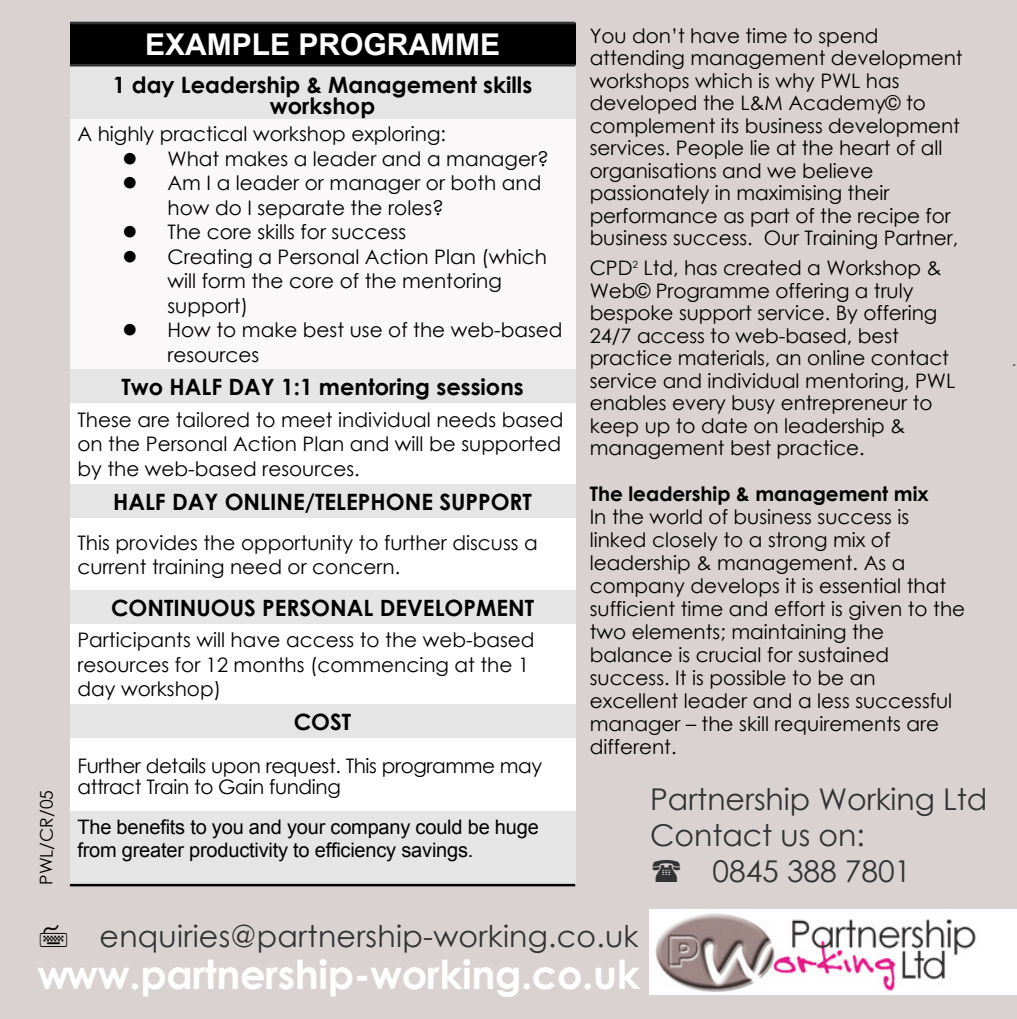
<style>
.page{position:relative;width:1017px;height:1019px;background:#d9d2d0}
.page>*{position:absolute;margin:0;border:0;box-sizing:border-box;transform-origin:0 0}
.t1{font:700 40px "Century Gothic";letter-spacing:-.01em;color:#fff}
.t2{font:30px "Century Gothic";color:#323335}
.t3{font:700 30px "Arial";color:#fff}
.t4{font:700 22.5px/21.2px "Century Gothic";color:#000;text-align:center}
.t5{font:20px/22.5px "Century Gothic";color:#000}
.t6{font:20px/23px "Arial";letter-spacing:-.01em;color:#000}
.t7{font:20px/21.2px "Century Gothic";letter-spacing:-.02em;color:#000}
.t8{font:700 20px "Century Gothic";color:#000}
.t9{font:17.5px "Century Gothic";color:#000}
</style>
<div class="page">
<div style="left:649px;top:909px;width:368px;height:85px;background:#fff"></div>
<img style="left:655px;top:913px;width:321px;height:80px">
<div style="left:70px;top:23px;width:505px;height:42px;background:#000"></div>
<div style="left:70px;top:65px;width:505px;height:54px;background:#e5e5e5"></div>
<div style="left:70px;top:119px;width:505px;height:250px;background:#faf8f8"></div>
<div style="left:70px;top:369px;width:505px;height:34px;background:#e5e5e5"></div>
<div style="left:70px;top:403px;width:505px;height:81px;background:#fff"></div>
<div style="left:70px;top:484px;width:505px;height:34px;background:#e5e5e5"></div>
<div style="left:70px;top:518px;width:505px;height:72px;background:#fff"></div>
<div style="left:70px;top:590px;width:505px;height:34px;background:#e5e5e5"></div>
<div style="left:70px;top:624px;width:505px;height:80px;background:#fff"></div>
<div style="left:70px;top:704px;width:505px;height:34px;background:#e5e5e5"></div>
<div style="left:70px;top:738px;width:505px;height:73px;background:#fff"></div>
<div style="left:70px;top:811px;width:505px;height:74px;background:#e5e5e5"></div>
<hr style="left:70px;top:22px;width:505px;height:2px;background:#323335">
<hr style="left:70px;top:64px;width:505px;height:3px;background:#323335">
<hr style="left:70px;top:884px;width:505px;height:2px;background:#000">
<p class="t9" style="left:40px;top:885px;width:96px;rotate:-90deg">PWL/CR/05</p>
<h2 class="t3" style="left:145px;top:34px;width:356px">EXAMPLE PROGRAMME</h2>
<p class="t4" style="left:113px;top:76px;width:421px">1 day Leadership &amp; Management skills workshop</p>
<p class="t5" style="left:77px;top:124px;width:370px">A highly practical workshop exploring:</p>
<p class="t5" style="left:122px;top:149px;width:428px">● What makes a leader and a manager?</p>
<p class="t5" style="left:167px;top:172px;width:375px;line-height:24.5px;text-indent:-45px">● Am I a leader or manager or both and how do I separate the roles?</p>
<p class="t5" style="left:122px;top:222px;width:285px">● The core skills for success</p>
<p class="t5" style="left:167px;top:246px;width:381px;line-height:24.5px;text-indent:-45px">● Creating a Personal Action Plan (which will form the core of the mentoring support)</p>
<p class="t5" style="left:167px;top:320px;width:396px;line-height:24.5px;text-indent:-45px">● How to make best use of the web-based resources</p>
<p class="t4" style="left:121px;top:378px;width:404px">Two HALF DAY 1:1 mentoring sessions</p>
<p class="t5" style="left:77px;top:409px;width:487px;line-height:24.5px;text-align:justify">These are tailored to meet individual needs based on the Personal Action Plan and will be supported by the web-based resources.</p>
<p class="t4" style="left:113px;top:493px;width:420px">HALF DAY ONLINE/TELEPHONE SUPPORT</p>
<p class="t5" style="left:77px;top:532px;width:462px;line-height:24.5px">This provides the opportunity to further discuss a current training need or concern.</p>
<p class="t4" style="left:111px;top:599px;width:424px">CONTINUOUS PERSONAL DEVELOPMENT</p>
<p class="t5" style="left:77px;top:629px;width:459px;line-height:24.5px">Participants will have access to the web-based resources for 12 months (commencing at the 1 day workshop)</p>
<p class="t4" style="left:294px;top:713px;width:59px">COST</p>
<p class="t7" style="left:77px;top:757px;width:466px">Further details upon request. This programme may attract Train to Gain funding</p>
<p class="t6" style="left:77px;top:817px;width:463px">The benefits to you and your company could be huge from greater productivity to efficiency savings.</p>
<p class="t5" style="left:589px;top:26px;width:374px">You don’t have time to spend attending management development workshops which is why PWL has developed the L&amp;M Academy© to complement its business development services. People lie at the heart of all organisations and we believe passionately in maximising their performance as part of the recipe for business success. Our Training Partner,</p>
<p class="t5" style="left:589px;top:258px;width:367px">CPD<sup>2</sup> Ltd, has created a Workshop &amp; Web© Programme offering a truly bespoke support service. By offering 24/7 access to web-based, best practice materials, an online contact service and individual mentoring, PWL enables every busy entrepreneur to keep up to date on leadership &amp; management best practice.</p>
<p class="t8" style="left:589px;top:486px;width:340px">The leadership &amp; management mix</p>
<p class="t5" style="left:589px;top:507px;width:377px">In the world of business success is linked closely to a strong mix of leadership &amp; management. As a company develops it is essential that sufficient time and effort is given to the two elements; maintaining the balance is crucial for sustained success. It is possible to be an excellent leader and a less successful manager – the skill requirements are different.</p>
<h2 class="t2" style="left:650px;top:787px;width:339px">Partnership Working Ltd</h2>
<h2 class="t2" style="left:650px;top:823px;width:216px">Contact us on:</h2>
<h2 class="t2" style="left:712px;top:860px;width:200px">0845 388 7801</h2>
<h2 class="t2" style="left:100px;top:924px;width:540px">enquiries@partnership-working.co.uk</h2>
<h1 class="t1" style="left:37px;top:958px;width:604px">www.partnership-working.co.uk</h1>
</div>
